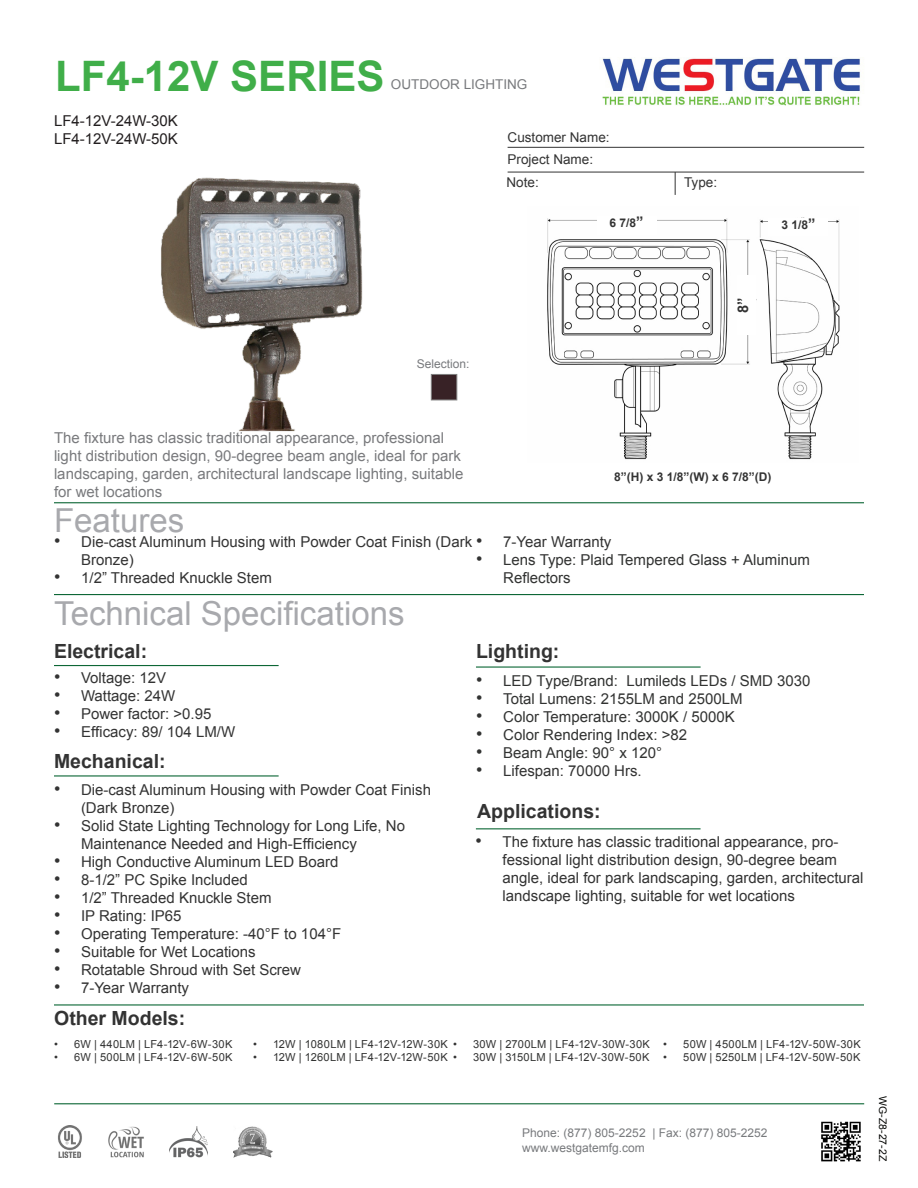
<style>
.page{position:relative;width:918px;height:1188px;background:#fff}
.page>*{position:absolute;margin:0;border:0;box-sizing:border-box;transform-origin:0 0}
.t1{font:700 42px "Arial";color:#40ae49}
.t2{font:33px "Arial";color:#a8a9ad}
.t3{font:700 19.5px "Arial";color:#333}
.t4{font:15px/18px "Arial";color:#333}
.t5{font:15px/18px "Arial";color:#323332}
.t6{font:15px/18px "Arial";color:#797a7d}
.t7{font:15px "Arial";color:#231f20}
.t8{font:700 14.55px "Arial";color:#333}
.t9{font:13.5px "Arial";color:#333}
.t10{font:13.5px "Arial";color:#787a7d}
.t11{font:12px "Arial";color:#787a7d}
.t12{font:700 12px "Arial";color:#333}
.t13{font:11.1px "Arial";letter-spacing:.015em;color:#333}
.t14{font:10.5px "Arial";color:#040503}
.s1{font-size:14.55px}
.s2{font-size:18px}
.s3{font-size:18px;color:#323332}
.s4{color:#323332}
</style>
<div class="page">
<hr style="left:54px;top:502px;width:810px;height:1px;background:#0d6736">
<hr style="left:508px;top:147px;width:356px;height:1px;background:#333">
<svg style="left:675px;top:173px;width:1px;height:22px"></svg>
<hr style="left:508px;top:172px;width:356px;height:1px;background:#333">
<hr style="left:54px;top:594px;width:810px;height:1px;background:#0d6736">
<hr style="left:54px;top:665px;width:225px;height:1px;background:#0d6736">
<hr style="left:476px;top:666px;width:225px;height:2px;background:#0d6736">
<img style="left:602px;top:58px;width:258px;height:48px">
<hr style="left:54px;top:1103px;width:810px;height:1px;background:#0d6736">
<hr style="left:54px;top:1004px;width:810px;height:2px;background:#0d6736">
<div style="left:431px;top:374px;width:26px;height:26px;background:#382226;border:1px solid #7f7f7f"></div>
<img style="left:821px;top:1121px;width:40px;height:41px">
<img style="left:58px;top:1126px;width:24px;height:32px">
<img style="left:170px;top:1126px;width:37px;height:32px">
<img style="left:233px;top:1126px;width:39px;height:32px">
<img style="left:108px;top:1126px;width:36px;height:32px">
<img style="left:161px;top:177px;width:202px;height:255px">
<img style="left:547px;top:217px;width:293px;height:243px">
<div style="left:597px;top:217px;width:60px;height:18px;background:#fff"></div>
<div style="left:738px;top:275px;width:18px;height:60px;background:#fff"></div>
<div style="left:768px;top:218px;width:60px;height:17px;background:#fff"></div>
<hr style="left:54px;top:775px;width:225px;height:2px;background:#0d6736">
<hr style="left:476px;top:828px;width:225px;height:1px;background:#0d6736">
<p class="t1" style="left:55px;top:48px;width:331px">LF4-12V SERIES</p>
<p class="t10" style="left:391px;top:75px;width:138px">OUTDOOR LIGHTING</p>
<p class="t7" style="left:54px;top:111px;width:125px">LF4-12V-24W-30K</p>
<p class="t7" style="left:54px;top:129px;width:125px">LF4-12V-24W-50K</p>
<p class="t9" style="left:508px;top:128px;width:104px">Customer Name:</p>
<p class="t9" style="left:508px;top:150px;width:87px">Project Name:</p>
<p class="t9" style="left:507px;top:173px;width:34px">Note:</p>
<p class="t9" style="left:684px;top:173px;width:35px">Type:</p>
<p class="t12" style="left:610px;top:215px;width:35px">6 7/8<span class="s1">”</span></p>
<p class="t12" style="left:781px;top:217px;width:35px">3 1/8<span class="s1">”</span></p>
<p class="t11" style="left:417px;top:356px;width:54px">Selection:</p>
<p class="t8" style="left:733px;top:313px;width:17px;rotate:-90deg">8”</p>
<p class="t6" style="left:54px;top:429px;width:411px">The fixture has classic traditional appearance, professional light distribution design, 90-degree beam angle, ideal for park landscaping, garden, architectural landscape lighting, suitable for wet locations</p>
<p class="t2" style="left:54px;top:499px;width:132px">Features</p>
<p class="t12" style="left:614px;top:469px;width:159px">8”(H) x 3 1/8”(W) x 6 7/8”(D)</p>
<p class="t4" style="left:54px;top:533px;width:559px"><span class="s2">•</span> Die-cast Aluminum Housing with Powder Coat Finish (Dark <span class="s2">•</span> 7-Year Warranty</p>
<p class="t5" style="left:503px;top:551px;width:308px;text-indent:-27px"><span class="s2">•</span> Lens Type: Plaid Tempered Glass + Aluminum<br>Reflectors</p>
<p class="t4" style="left:81px;top:551px;width:54px">Bronze)</p>
<p class="t4" style="left:54px;top:569px;width:219px"><span class="s2">•</span> 1/2” Threaded Knuckle Stem</p>
<p class="t2" style="left:54px;top:591px;width:352px">Technical Specifications</p>
<p class="t3" style="left:54px;top:638px;width:95px">Electrical:</p>
<p class="t3" style="left:476px;top:638px;width:85px">Lighting:</p>
<p class="t4" style="left:54px;top:669px;width:114px"><span class="s2">•</span> Voltage: 12V</p>
<p class="t4" style="left:54px;top:687px;width:123px"><span class="s2">•</span> Wattage: 24W</p>
<p class="t4" style="left:54px;top:705px;width:159px"><span class="s2">•</span> Power factor: &gt;0.95</p>
<p class="t4" style="left:54px;top:723px;width:183px"><span class="s2">•</span> Efficacy: 89/ 104 LM/W</p>
<p class="t3" style="left:54px;top:749px;width:113px">Mechanical:</p>
<p class="t4" style="left:81px;top:781px;width:352px;text-indent:-27px"><span class="s2">•</span> Die-cast Aluminum Housing with Powder Coat Finish (Dark Bronze)</p>
<p class="t4" style="left:81px;top:817px;width:326px;text-indent:-27px"><span class="s2">•</span> Solid State Lighting Technology for Long Life, No<br>Maintenance Needed and High-Efficiency</p>
<p class="t4" style="left:54px;top:853px;width:286px"><span class="s2">•</span> High Conductive Aluminum LED Board</p>
<p class="t4" style="left:54px;top:871px;width:195px"><span class="s2">•</span> 8-1/2” PC Spike Included</p>
<p class="t4" style="left:54px;top:889px;width:219px"><span class="s2">•</span> 1/2” Threaded Knuckle Stem</p>
<p class="t4" style="left:54px;top:907px;width:129px"><span class="s2">•</span> IP Rating: IP65</p>
<p class="t4" style="left:54px;top:925px;width:289px"><span class="s2">•</span> Operating Temperature: -40°F to 104°F</p>
<p class="t4" style="left:54px;top:943px;width:203px"><span class="s2">•</span> Suitable for Wet Locations</p>
<p class="t4" style="left:54px;top:961px;width:249px"><span class="s2">•</span> Rotatable Shroud with Set Screw</p>
<p class="t4" style="left:54px;top:979px;width:137px"><span class="s2">•</span> 7-Year Warranty</p>
<p class="t5" style="left:476px;top:672px;width:336px"><span class="s2">•</span> LED Type/Brand: Lumileds LEDs / SMD 3030</p>
<p class="t5" style="left:476px;top:690px;width:268px"><span class="s2">•</span> Total Lumens: 2155LM and 2500LM</p>
<p class="t5" style="left:476px;top:708px;width:260px"><span class="s2">•</span> Color Temperature: 3000K / 5000K</p>
<p class="t5" style="left:476px;top:726px;width:212px"><span class="s2">•</span> Color Rendering Index: &gt;82</p>
<p class="t5" style="left:476px;top:744px;width:187px"><span class="s2">•</span> Beam Angle: 90° x 120°</p>
<p class="t4" style="left:476px;top:762px;width:167px"><span class="s3">•</span> Lifespan: 70000 Hrs.</p>
<p class="t3" style="left:477px;top:798px;width:125px">Applications:</p>
<p class="t4" style="left:503px;top:832px;width:363px;text-indent:-27px"><span class="s2">•</span> The fixture has classic traditional appearance, pro&shy;fessional light distribution design, 90-degree beam angle, ideal for park landscaping, garden, architectural landscape lighting, suitable for wet locations</p>
<p class="t3" style="left:54px;top:1005px;width:133px">Other Models:</p>
<p class="t13" style="left:54px;top:1037px;width:180px">• 6W | <span class="s4">440LM</span> | LF4-12V-6W-30K</p>
<p class="t13" style="left:54px;top:1050px;width:180px">• 6W | <span class="s4">500LM</span> | LF4-12V-6W-50K</p>
<p class="t13" style="left:253px;top:1037px;width:196px">• 12W | <span class="s4">1080LM</span> | LF4-12V-12W-30K</p>
<p class="t13" style="left:253px;top:1050px;width:196px">• 12W | <span class="s4">1260LM</span> | LF4-12V-12W-50K</p>
<p class="t13" style="left:453px;top:1037px;width:198px">• 30W | <span class="s4">2700LM</span> | LF4-12V-30W-30K</p>
<p class="t13" style="left:453px;top:1050px;width:198px">• 30W | <span class="s4">3150LM</span> | LF4-12V-30W-50K</p>
<p class="t13" style="left:663px;top:1037px;width:199px">• 50W | <span class="s4">4500LM</span> | LF4-12V-50W-30K</p>
<p class="t13" style="left:663px;top:1050px;width:199px">• 50W | <span class="s4">5250LM</span> | LF4-12V-50W-50K</p>
<p class="t11" style="left:522px;top:1125px;width:247px">Phone: (877) 805-2252 | Fax: (877) 805-2252</p>
<p class="t11" style="left:522px;top:1140px;width:124px">www.westgatemfg.com</p>
<p class="t14" style="left:890px;top:1096px;width:66px;rotate:90deg">WG-Z8-27-2Z</p>
</div>
